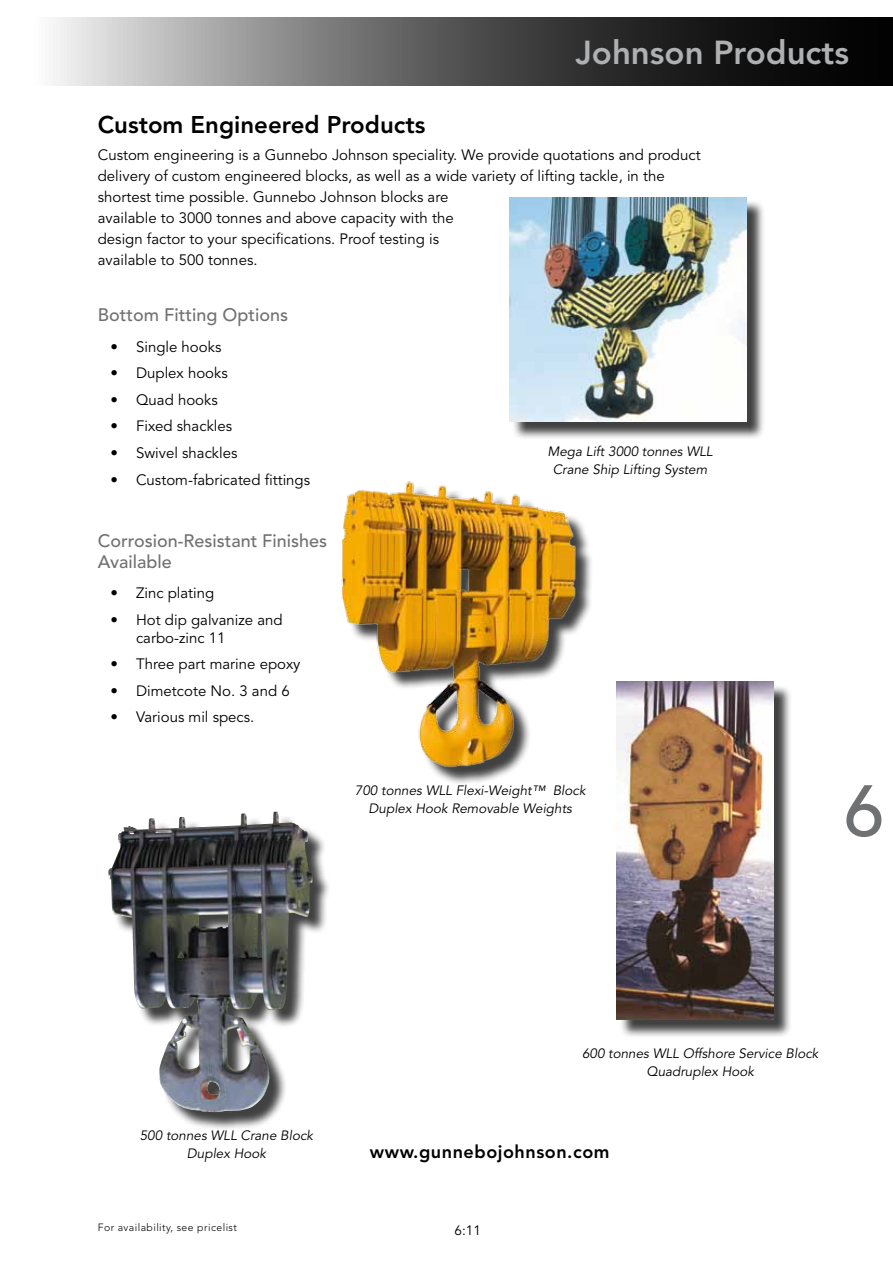
<style>
.page{position:relative;width:893px;height:1263px;background:#fff}
.page>*{position:absolute;margin:0;border:0;box-sizing:border-box;transform-origin:0 0}
.t1{font:500 72px "Avenir LT Std";color:#707172}
.t2{font:800 33px "Avenir LT Std";color:#afb0b2}
.t3{font:800 24px "Avenir LT Std";color:#000}
.t4{font:500 18px/21px "Avenir LT Std";color:#707172}
.t5{font:800 18px "Avenir LT Std";letter-spacing:.03em;color:#000}
.t6{font:15px/21px "Avenir LT Std";color:#000}
.t7{font:italic 13.5px/18px "Avenir LT Std";color:#000;text-align:center}
.t8{font:13.5px "Avenir LT Std";color:#000}
.t9{font:300 10.5px "Avenir LT Std";letter-spacing:.04em;color:#000}
</style>
<div class="page">
<svg style="left:53px;top:17px;width:840px;height:68px;background:#5d5d5d"></svg>
<div style="left:111px;top:814px;width:220px;height:317px;background:#000;opacity:.75"></div>
<img style="left:108px;top:812px;width:173px;height:300px">
<img style="left:341px;top:481px;width:251px;height:303px">
<div style="left:512px;top:199px;width:253px;height:241px;background:#000;opacity:.75"></div>
<img style="left:510px;top:197px;width:237px;height:224px">
<div style="left:619px;top:684px;width:173px;height:354px;background:#000;opacity:.75"></div>
<img style="left:617px;top:682px;width:156px;height:337px">
<h2 class="t2" style="left:575px;top:33px;width:275px">Johnson Products</h2>
<h3 class="t3" style="left:98px;top:110px;width:329px">Custom Engineered Products</h3>
<p class="t6" style="left:98px;top:145px;width:604px">Custom engineering is a Gunnebo Johnson speciality. We provide quotations and product delivery of custom engineered blocks, as well as a wide variety of lifting tackle, in the shortest time possible. Gunnebo Johnson blocks are<br>available to 3000 tonnes and above capacity with the<br>design factor to your specifications. Proof testing is<br>available to 500 tonnes.</p>
<p class="t4" style="left:98px;top:305px;width:192px">Bottom Fitting Options</p>
<p class="t6" style="left:111px;top:337px;width:112px">• Single hooks</p>
<p class="t6" style="left:111px;top:363px;width:119px">• Duplex hooks</p>
<p class="t6" style="left:111px;top:390px;width:109px">• Quad hooks</p>
<p class="t6" style="left:111px;top:416px;width:123px">• Fixed shackles</p>
<p class="t6" style="left:111px;top:443px;width:128px">• Swivel shackles</p>
<p class="t6" style="left:111px;top:469px;width:201px">• Custom-fabricated fittings</p>
<p class="t4" style="left:98px;top:530px;width:231px">Corrosion-Resistant Finishes<br>Available</p>
<p class="t6" style="left:111px;top:583px;width:105px">• Zinc plating</p>
<p class="t6" style="left:136px;top:611px;width:148px;line-height:18px;text-indent:-26px">• Hot dip galvanize and carbo-zinc 11</p>
<p class="t6" style="left:111px;top:654px;width:191px">• Three part marine epoxy</p>
<p class="t6" style="left:111px;top:681px;width:181px">• Dimetcote No. 3 and 6</p>
<p class="t6" style="left:111px;top:707px;width:145px">• Various mil specs.</p>
<p class="t7" style="left:547px;top:443px;width:167px">Mega Lift 3000 tonnes WLL<br>Crane Ship Lifting System</p>
<p class="t7" style="left:355px;top:782px;width:232px">700 tonnes WLL Flexi-Weight™ Block<br>Duplex Hook Removable Weights</p>
<h1 class="t1" style="left:844px;top:770px;width:42px">6</h1>
<p class="t7" style="left:140px;top:1126px;width:175px">500 tonnes WLL Crane Block<br>Duplex Hook</p>
<p class="t9" style="left:98px;top:1221px;width:141px">For availability, see pricelist</p>
<p class="t7" style="left:582px;top:1044px;width:238px">600 tonnes WLL Offshore Service Block<br>Quadruplex Hook</p>
<p class="t5" style="left:370px;top:1140px;width:241px">www.gunnebojohnson.com</p>
<p class="t8" style="left:455px;top:1222px;width:28px">6:11</p>
</div>
